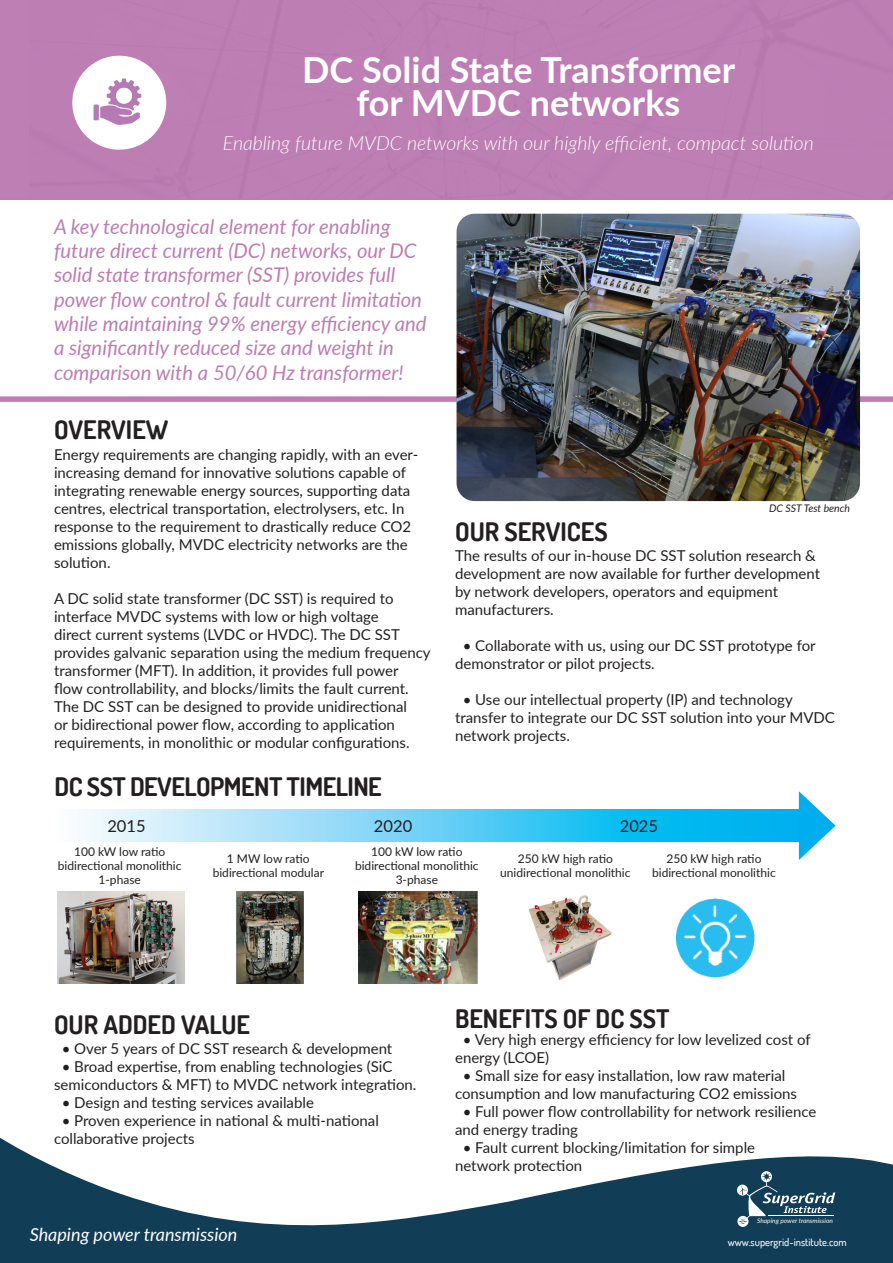
<style>
.page{position:relative;width:893px;height:1263px;background:#fff}
.page>*{position:absolute;margin:0;border:0;box-sizing:border-box;transform-origin:0 0}
.BANDEAU_TITRE{font:700 36px "Lato";color:#fff}
.TITRES{font:700 25.5px "Dosis";color:#231f20}
.TITRES-2{font:700 25.5px "Dosis";letter-spacing:-.02em;color:#231f20}
.TEXTE_COURANT{font:italic 20.25px/24.3px "Lato";color:#bd7cb3}
.TEXTE_COURANT-2{font:italic 300 19.5px "Lato";color:#fff}
.INTERTITRES{font:italic 18px "Lato";color:#fff}
.TEXTE_COURANT-3{font:16.5px "Lato";color:#231f20}
.TEXTE_COURANT-4{font:15px/18px "Lato";color:#231f20}
.TEXTE_COURANT-5{font:12px/14.4px "Lato";color:#231f20;text-align:center}
.t1{font:500 10.5px "Dosis";color:#fff}
.titre_entete_tableau{font:italic 10.5px "Lato";color:#231f20}
.t2{font:italic 6.3px "Lato";color:#fff;scale:1.04 1}
</style>
<div class="page">
<svg style="left:0;top:1137px;width:893px;height:126px;fill:#123d57"></svg>
<svg style="left:737px;top:1171px;width:98px;height:56px;background:#3a5e73"></svg>
<svg style="left:0;top:396px;width:893px;height:6px;background:#c286b9"></svg>
<div style="left:0;top:0;width:893px;height:199px;background:#bd7eb4"></div>
<img style="left:457px;top:214px;width:403px;height:287px">
<div style="left:72px;top:56px;width:94px;height:94px;background:#fff;border-radius:50%"></div>
<svg style="left:93px;top:79px;width:48px;height:46px"></svg>
<svg style="left:81px;top:810px;width:718px;height:31px;background:#67d1f5"></svg>
<svg style="left:799px;top:791px;width:37px;height:69px"></svg>
<img style="left:58px;top:892px;width:127px;height:92px">
<img style="left:236px;top:892px;width:68px;height:92px">
<img style="left:359px;top:892px;width:119px;height:92px">
<img style="left:676px;top:898px;width:79px;height:79px">
<img style="left:528px;top:895px;width:83px;height:85px">
<p class="BANDEAU_TITRE" style="left:302px;top:44px;width:434px">DC Solid State Transformer</p>
<p class="BANDEAU_TITRE" style="left:356px;top:77px;width:325px">for MVDC networks</p>
<p class="TEXTE_COURANT-2" style="left:223px;top:130px;width:592px">Enabling future MVDC networks with our highly efficient, compact solution</p>
<p class="TEXTE_COURANT" style="left:54px;top:213px;width:374px">A key technological element for enabling future direct current (DC) networks, our DC solid state transformer (SST) provides full power flow control &amp; fault current limitation while maintaining 99% energy efficiency and a significantly reduced size and weight in comparison with a 50/60 Hz transformer!</p>
<p class="TITRES" style="left:54px;top:413px;width:116px">OVERVIEW</p>
<p class="TEXTE_COURANT-4" style="left:54px;top:445px;width:366px">Energy requirements are changing rapidly, with an ever&shy;increasing demand for innovative solutions capable of integrating renewable energy sources, supporting data centres, electrical transportation, electrolysers, etc. In response to the requirement to drastically reduce CO2 emissions globally, MVDC electricity networks are the solution.</p>
<p class="TEXTE_COURANT-4" style="left:54px;top:589px;width:378px">A DC solid state transformer (DC SST) is required to interface MVDC systems with low or high voltage<br>direct current systems (LVDC or HVDC). The DC SST provides galvanic separation using the medium frequency transformer (MFT). In addition, it provides full power flow controllability, and blocks/limits the fault current.<br>The DC SST can be designed to provide unidirectional<br>or bidirectional power flow, according to application requirements, in monolithic or modular configurations.</p>
<p class="titre_entete_tableau" style="left:769px;top:500px;width:83px">DC SST Test bench</p>
<p class="TITRES" style="left:455px;top:515px;width:154px">OUR SERVICES</p>
<p class="TEXTE_COURANT-4" style="left:455px;top:545px;width:367px">The results of our in-house DC SST solution research &amp; development are now available for further development by network developers, operators and equipment manufacturers.</p>
<p class="TEXTE_COURANT-4" style="left:455px;top:635px;width:362px;text-indent:8px">• Collaborate with us, using our DC SST prototype for demonstrator or pilot projects.</p>
<p class="TEXTE_COURANT-4" style="left:455px;top:689px;width:381px;text-indent:8px">• Use our intellectual property (IP) and technology transfer to integrate our DC SST solution into your MVDC network projects.</p>
<p class="TITRES-2" style="left:54px;top:770px;width:329px">DC SST DEVELOPMENT TIMELINE</p>
<p class="TEXTE_COURANT-3" style="left:107px;top:814px;width:40px">2015</p>
<p class="TEXTE_COURANT-3" style="left:374px;top:814px;width:40px">2020</p>
<p class="TEXTE_COURANT-3" style="left:620px;top:814px;width:40px">2025</p>
<p class="TEXTE_COURANT-5" style="left:58px;top:843px;width:125px">100 kW low ratio bidirectional monolithic<br>1-phase</p>
<p class="TEXTE_COURANT-5" style="left:213px;top:851px;width:113px">1 MW low ratio bidirectional modular</p>
<p class="TEXTE_COURANT-5" style="left:355px;top:843px;width:125px">100 kW low ratio bidirectional monolithic<br>3-phase</p>
<p class="TEXTE_COURANT-5" style="left:500px;top:851px;width:132px">250 kW high ratio unidirectional monolithic</p>
<p class="TEXTE_COURANT-5" style="left:652px;top:851px;width:125px">250 kW high ratio bidirectional monolithic</p>
<p class="TITRES" style="left:54px;top:1008px;width:198px">OUR ADDED VALUE</p>
<p class="TEXTE_COURANT-4" style="left:62px;top:1039px;width:332px">• Over 5 years of DC SST research &amp; development</p>
<p class="TEXTE_COURANT-4" style="left:54px;top:1057px;width:364px;text-indent:8px">• Broad expertise, from enabling technologies (SiC semiconductors &amp; MFT) to MVDC network integration.</p>
<p class="TEXTE_COURANT-4" style="left:62px;top:1093px;width:254px">• Design and testing services available</p>
<p class="TEXTE_COURANT-4" style="left:54px;top:1111px;width:326px;text-indent:8px">• Proven experience in national &amp; multi-national collaborative projects</p>
<p class="INTERTITRES" style="left:30px;top:1222px;width:209px">Shaping power transmission</p>
<p class="TITRES" style="left:455px;top:1002px;width:216px">BENEFITS OF DC SST</p>
<p class="TEXTE_COURANT-4" style="left:455px;top:1029px;width:357px;text-indent:8px">• Very high energy efficiency for low levelized cost of energy (LCOE)</p>
<p class="TEXTE_COURANT-4" style="left:455px;top:1065px;width:343px;text-align:center">• Small size for easy installation, low raw material consumption and low manufacturing CO2 emissions</p>
<p class="TEXTE_COURANT-4" style="left:455px;top:1101px;width:363px;text-indent:8px">• Full power flow controllability for network resilience and energy trading</p>
<p class="TEXTE_COURANT-4" style="left:463px;top:1137px;width:294px">• Fault current blocking/limitation for simple</p>
<p class="TEXTE_COURANT-4" style="left:455px;top:1155px;width:129px">network protection</p>
<p class="t2" style="left:757px;top:1216px;width:74px">Shaping power transmission</p>
<p class="t1" style="left:728px;top:1235px;width:120px">www.supergrid-institute.com</p>
</div>
